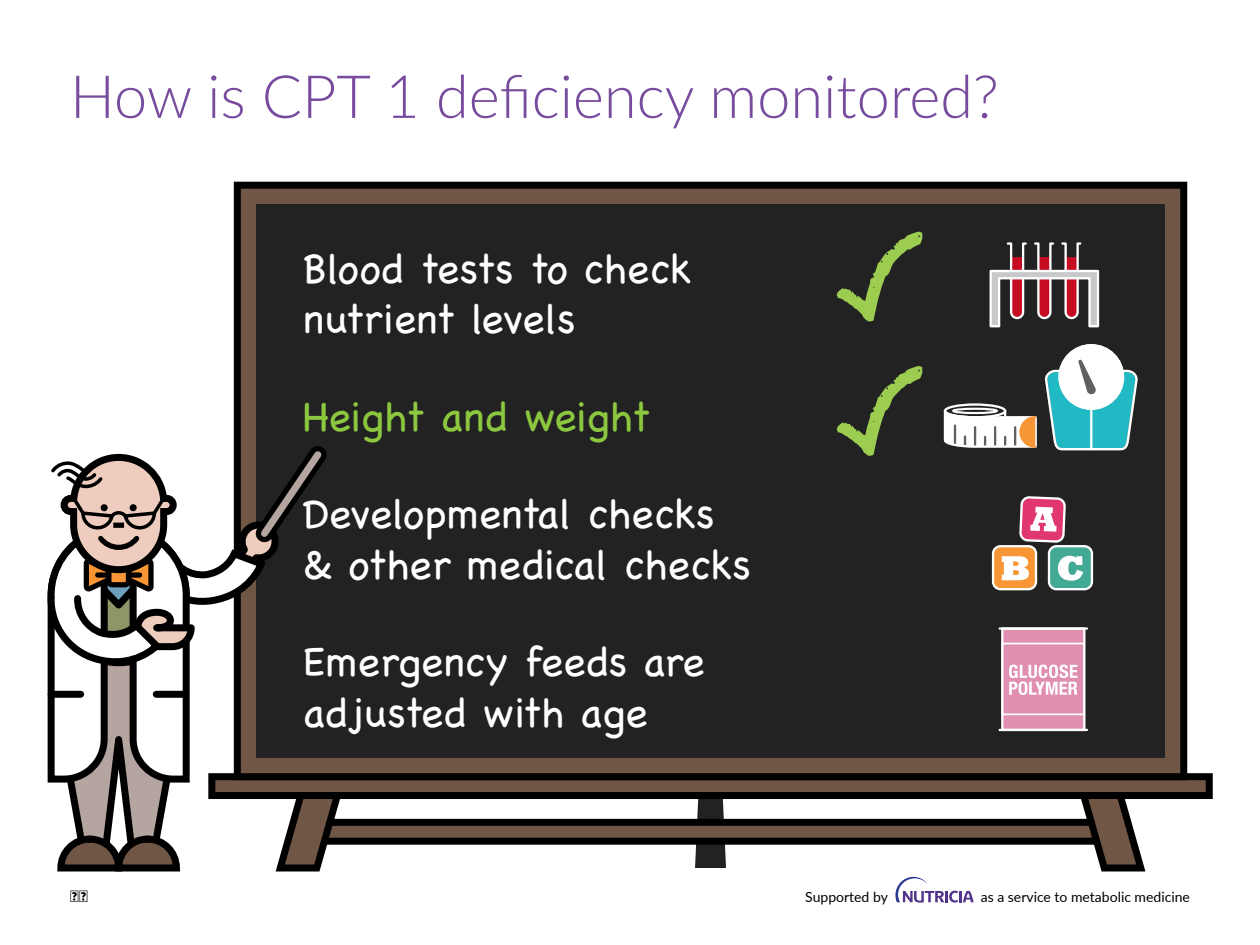
<style>
.page{position:relative;width:1260px;height:945px;background:#fff}
.page>*{position:absolute;margin:0;border:0;box-sizing:border-box;transform-origin:0 0}
.t1{font:300 59.5px "Lato";color:#774b9e}
.t2{font:300 42px/50.4px "Chalkboard SE";color:#fff}
.t3{font:300 42px "Chalkboard SE";color:#8cc740}
.t4{font:800 15.75px "Lato";color:#000}
.t5{font:14px "Lato";color:#000}
</style>
<div class="page">
<svg style="left:895px;top:877px;width:79px;height:26px"></svg>
<svg style="left:695px;top:799px;width:31px;height:69px"></svg>
<div style="left:212px;top:777px;width:997px;height:19px;background:#705645"></div>
<div style="left:208px;top:773px;width:1005px;height:26px;border:7px solid #000"></div>
<div style="left:237px;top:185px;width:947px;height:592px;background:#705645"></div>
<div style="left:234px;top:182px;width:953px;height:598px;border:7px solid #000"></div>
<div style="left:256px;top:204px;width:909px;height:554px;background:#222"></div>
<div style="left:309px;top:822px;width:803px;height:19px;background:#705645"></div>
<div style="left:305px;top:819px;width:811px;height:26px;border:7px solid #000"></div>
<svg style="left:1075px;top:791px;width:75px;height:81px"></svg>
<div style="left:944px;top:403px;width:62px;height:15px;border:2px solid #fff;border-radius:50%"></div>
<div style="left:952px;top:408px;width:46px;height:6px;border:2px solid #fff;border-radius:50%"></div>
<div style="left:1060px;top:345px;width:63px;height:64px;background:#fff;border-radius:50%"></div>
<svg style="left:1045px;top:358px;width:93px;height:93px"></svg>
<svg style="left:836px;top:232px;width:86px;height:90px"></svg>
<svg style="left:836px;top:366px;width:86px;height:90px"></svg>
<svg style="left:943px;top:409px;width:94px;height:39px;background:#d5cabf"></svg>
<div style="left:1002px;top:629px;width:82px;height:101px;background:#e08fb1"></div>
<div style="left:1001px;top:627px;width:84px;height:104px;border:2px solid #fff"></div>
<hr style="left:1000px;top:627px;width:87px;height:3px;background:#fff">
<hr style="left:1000px;top:729px;width:87px;height:2px;background:#fff">
<div style="left:1001px;top:643px;width:84px;height:72px;border:2px solid #fff"></div>
<svg style="left:1009px;top:665px;width:69px;height:30px"></svg>
<svg style="left:989px;top:242px;width:111px;height:86px"></svg>
<svg style="left:1019px;top:496px;width:47px;height:47px;background:#d87b9a"></svg>
<div style="left:1049px;top:546px;width:43px;height:43px;background:#42a995;border-radius:7px"></div>
<div style="left:993px;top:546px;width:43px;height:43px;background:#f89534;border-radius:7px"></div>
<div style="left:1048px;top:545px;width:45px;height:45px;border:2px solid #fff;border-radius:7px"></div>
<svg style="left:1058px;top:556px;width:25px;height:25px"></svg>
<div style="left:992px;top:545px;width:45px;height:45px;border:2px solid #fff;border-radius:7px"></div>
<svg style="left:1002px;top:556px;width:27px;height:24px"></svg>
<svg style="left:47px;top:444px;width:299px;height:428px"></svg>
<div style="left:156px;top:691px;width:30px;height:7px;background:#000"></div>
<div style="left:51px;top:691px;width:30px;height:7px;background:#000"></div>
<h1 class="t1" style="left:70px;top:55px;width:930px">How is CPT 1 deficiency monitored?</h1>
<p class="t2" style="left:303px;top:241px;width:391px">Blood tests to check nutrient levels</p>
<p class="t3" style="left:303px;top:380px;width:349px">Height and weight</p>
<p class="t2" style="left:303px;top:486px;width:450px">Developmental checks &amp; other medical checks</p>
<p class="t2" style="left:303px;top:634px;width:403px">Emergency feeds are adjusted with age</p>
<p class="t4" style="left:70px;top:885px;width:20px">29</p>
<p class="t5" style="left:981px;top:887px;width:211px">as a service to metabolic medicine</p>
<p class="t5" style="left:805px;top:887px;width:84px">Supported by</p>
</div>
